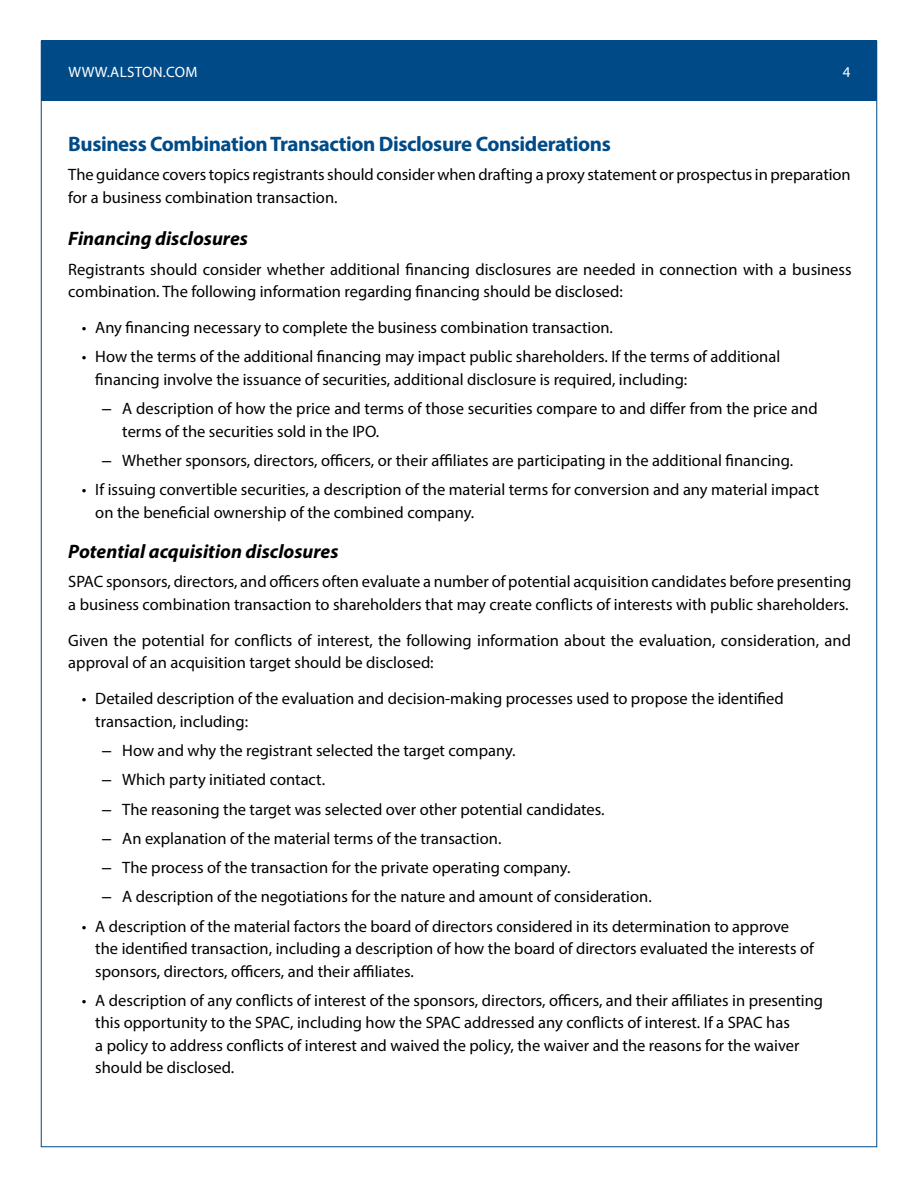
<style>
.page{position:relative;width:918px;height:1188px;background:#fff}
.page>*{position:absolute;margin:0;border:0;box-sizing:border-box;transform-origin:0 0}
.t1{font:700 21px "Myriad Pro";letter-spacing:-.02em;color:#004b87}
.t2{font:italic 700 19.5px "Myriad Pro";color:#000}
.t3{font:16.5px/22.5px "Myriad Pro";color:#000}
.t4{font:15px "Myriad Pro";letter-spacing:.02em;color:#fff}
.s1{font-family:"Arial"}
</style>
<div class="page">
<div style="left:41px;top:40px;width:835px;height:61px;background:#004b87"></div>
<p class="t4" style="left:68px;top:62px;width:130px">WWW.ALSTON.COM</p>
<p class="t4" style="left:843px;top:62px;width:9px">4</p>
<p class="t1" style="left:68px;top:130px;width:544px">Business Combination Transaction Disclosure Considerations</p>
<p class="t3" style="left:68px;top:163px;width:784px">The guidance covers topics registrants should consider when drafting a proxy statement or prospectus in preparation for a business combination transaction.</p>
<p class="t2" style="left:68px;top:226px;width:181px">Financing disclosures</p>
<p class="t3" style="left:68px;top:257px;width:785px">Registrants should consider whether additional financing disclosures are needed in connection with a business combination. The following information regarding financing should be disclosed:</p>
<p class="t3" style="left:82px;top:316px;width:533px">• Any financing necessary to complete the business combination transaction.</p>
<p class="t3" style="left:95px;top:345px;width:686px;text-indent:-13px">• How the terms of the additional financing may impact public shareholders. If the terms of additional financing involve the issuance of securities, additional disclosure is required, including:</p>
<p class="t3" style="left:122px;top:397px;width:697px;text-indent:-20px"><span class="s1">–</span> A description of how the price and terms of those securities compare to and differ from the price and terms of the securities sold in the IPO.</p>
<p class="t3" style="left:102px;top:449px;width:693px"><span class="s1">–</span> Whether sponsors, directors, officers, or their affiliates are participating in the additional financing.</p>
<p class="t3" style="left:95px;top:478px;width:725px;text-indent:-13px">• If issuing convertible securities, a description of the material terms for conversion and any material impact on the beneficial ownership of the combined company.</p>
<p class="t2" style="left:68px;top:539px;width:272px">Potential acquisition disclosures</p>
<p class="t3" style="left:68px;top:570px;width:785px">SPAC sponsors, directors, and officers often evaluate a number of potential acquisition candidates before presenting a business combination transaction to shareholders that may create conflicts of interests with public shareholders.</p>
<p class="t3" style="left:68px;top:629px;width:784px">Given the potential for conflicts of interest, the following information about the evaluation, consideration, and approval of an acquisition target should be disclosed:</p>
<p class="t3" style="left:95px;top:687px;width:690px;text-indent:-13px">• Detailed description of the evaluation and decision-making processes used to propose the identified transaction, including:</p>
<p class="t3" style="left:102px;top:739px;width:415px"><span class="s1">–</span> How and why the registrant selected the target company.</p>
<p class="t3" style="left:102px;top:768px;width:225px"><span class="s1">–</span> Which party initiated contact.</p>
<p class="t3" style="left:102px;top:797px;width:504px"><span class="s1">–</span> The reasoning the target was selected over other potential candidates.</p>
<p class="t3" style="left:102px;top:827px;width:401px"><span class="s1">–</span> An explanation of the material terms of the transaction.</p>
<p class="t3" style="left:102px;top:856px;width:470px"><span class="s1">–</span> The process of the transaction for the private operating company.</p>
<p class="t3" style="left:102px;top:885px;width:551px"><span class="s1">–</span> A description of the negotiations for the nature and amount of consideration.</p>
<p class="t3" style="left:95px;top:915px;width:720px;text-indent:-13px">• A description of the material factors the board of directors considered in its determination to approve the identified transaction, including a description of how the board of directors evaluated the interests of sponsors, directors, officers, and their affiliates.</p>
<p class="t3" style="left:95px;top:989px;width:729px;text-indent:-13px">• A description of any conflicts of interest of the sponsors, directors, officers, and their affiliates in presenting this opportunity to the SPAC, including how the SPAC addressed any conflicts of interest. If a SPAC has<br>a policy to address conflicts of interest and waived the policy, the waiver and the reasons for the waiver should be disclosed.</p>
</div>
